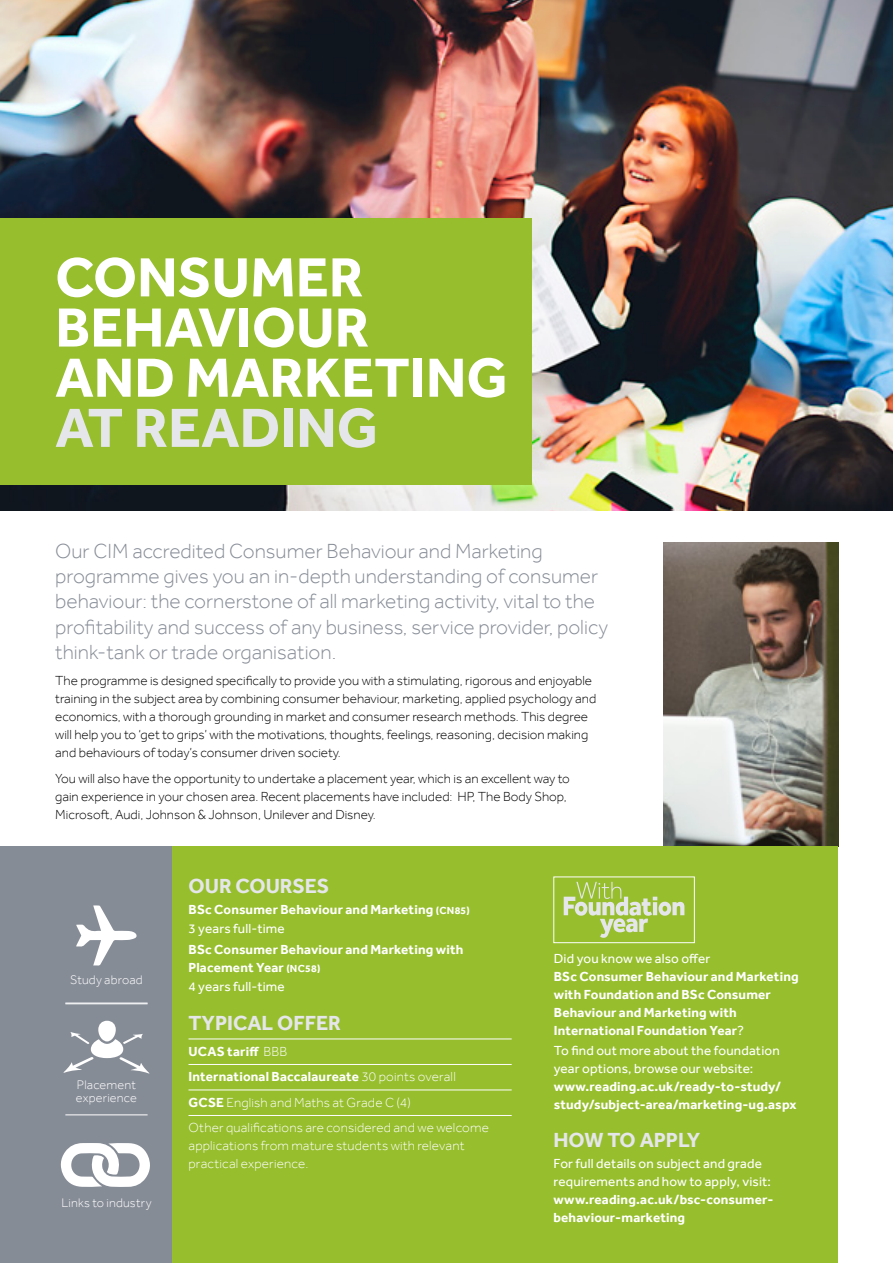
<style>
.page{position:relative;width:893px;height:1263px;background:#fff}
.page>*{position:absolute;margin:0;border:0;box-sizing:border-box;transform-origin:0 0}
.t1{font:700 57px/50.1px "Effra";color:#fff}
.t2{font:700 57px "Effra";color:#e5e6ea}
.t3{font:300 21px/25.2px "Effra";color:#868c96}
.t4{font:700 21px "Effra";color:#e5e6ea}
.t5{font:300 13.5px/18px "Effra";color:#000}
.t6{font:700 13.5px/18px "Effra";letter-spacing:.015em;color:#fff}
.t7{font:300 13.5px/25.5px "Effra";letter-spacing:.015em;color:#fff}
.t8{font:13.5px/18px "Effra";letter-spacing:.015em;color:#fff}
.t9{font:300 12.75px/12.8px "Effra";letter-spacing:.015em;color:#fff}
.s1{font-size:10.5px}
.s2{font-weight:400}
.s3{font-weight:700}
</style>
<div class="page">
<img style="left:0;top:0;width:893px;height:510px">
<img style="left:664px;top:543px;width:174px;height:303px">
<div style="left:0;top:218px;width:531px;height:267px;background:#96be2d"></div>
<div style="left:171px;top:846px;width:667px;height:417px;background:#96be2d"></div>
<div style="left:0;top:846px;width:171px;height:417px;background:#868c96"></div>
<hr style="left:189px;top:1038px;width:323px;height:1px;background:#fff">
<hr style="left:189px;top:1064px;width:323px;height:1px;background:#fff">
<hr style="left:189px;top:1089px;width:323px;height:1px;background:#fff">
<hr style="left:189px;top:1115px;width:323px;height:1px;background:#fff">
<hr style="left:65px;top:1114px;width:83px;height:1px;background:#fff">
<svg style="left:60px;top:1143px;width:90px;height:44px"></svg>
<hr style="left:65px;top:1003px;width:83px;height:1px;background:#fff">
<svg style="left:76px;top:905px;width:61px;height:60px"></svg>
<svg style="left:63px;top:1021px;width:87px;height:53px"></svg>
<div style="left:553px;top:876px;width:142px;height:67px;border:1px solid #fff"></div>
<svg style="left:564px;top:882px;width:120px;height:56px"></svg>
<h1 class="t1" style="left:55px;top:251px;width:454px">CONSUMER<br>BEHAVIOUR<br>AND MARKETING</h1>
<h1 class="t2" style="left:55px;top:393px;width:324px">AT READING</h1>
<p class="t3" style="left:55px;top:538px;width:554px">Our CIM accredited Consumer Behaviour and Marketing programme gives you an in-depth understanding of consumer behaviour: the cornerstone of all marketing activity, vital to the profitability and success of any business, service provider, policy think-tank or trade organisation.</p>
<p class="t5" style="left:55px;top:672px;width:542px">The programme is designed specifically to provide you with a stimulating, rigorous and enjoyable training in the subject area by combining consumer behaviour, marketing, applied psychology and economics, with a thorough grounding in market and consumer research methods. This degree will help you to ‘get to grips’ with the motivations, thoughts, feelings, reasoning, decision making and behaviours of today’s consumer driven society.</p>
<p class="t5" style="left:55px;top:769px;width:516px">You will also have the opportunity to undertake a placement year, which is an excellent way to gain experience in your chosen area. Recent placements have included: HP, The Body Shop,<br>Microsoft, Audi, Johnson &amp; Johnson, Unilever and Disney.</p>
<p class="t9" style="left:70px;top:973px;width:74px">Study abroad</p>
<p class="t9" style="left:76px;top:1078px;width:63px">Placement experience</p>
<p class="t9" style="left:61px;top:1196px;width:92px">Links to industry</p>
<h2 class="t4" style="left:189px;top:873px;width:142px">OUR COURSES</h2>
<p class="t6" style="left:189px;top:900px;width:283px;line-height:18.8px">BSc Consumer Behaviour and Marketing <span class="s1">(CN85)<br></span><span class="s2">3 years full-time</span></p>
<p class="t6" style="left:189px;top:940px;width:276px">BSc Consumer Behaviour and Marketing with<br>Placement Year <span class="s1">(NC58)<br></span><span class="s2">4 years full-time</span></p>
<h2 class="t4" style="left:189px;top:1010px;width:154px">TYPICAL OFFER</h2>
<p class="t7" style="left:189px;top:1038px;width:302px"><span class="s3">UCAS tariff</span> BBB<br><span class="s3">International Baccalaureate</span> 30 points overall <span class="s3">GCSE</span> English and Maths at Grade C (4)<br>Other qualifications are considered and we welcome</p>
<p class="t7" style="left:189px;top:1137px;width:277px;line-height:18px">applications from mature students with relevant practical experience.</p>
<p class="t8" style="left:554px;top:949px;width:158px">Did you know we also offer</p>
<p class="t6" style="left:554px;top:967px;width:246px">BSc Consumer Behaviour and Marketing with Foundation and BSc Consumer Behaviour and Marketing with International Foundation Year<span class="s2">?</span></p>
<p class="t8" style="left:554px;top:1042px;width:227px">To find out more about the foundation year options, browse our website:</p>
<p class="t6" style="left:554px;top:1077px;width:244px">www.reading.ac.uk/ready-to-study/ study/subject-area/marketing-ug.aspx</p>
<h2 class="t4" style="left:553px;top:1127px;width:148px">HOW TO APPLY</h2>
<p class="t8" style="left:553px;top:1154px;width:219px">For full details on subject and grade requirements and how to apply, visit:</p>
<p class="t6" style="left:553px;top:1190px;width:222px">www.reading.ac.uk/bsc-consumer&shy;behaviour-marketing</p>
</div>
